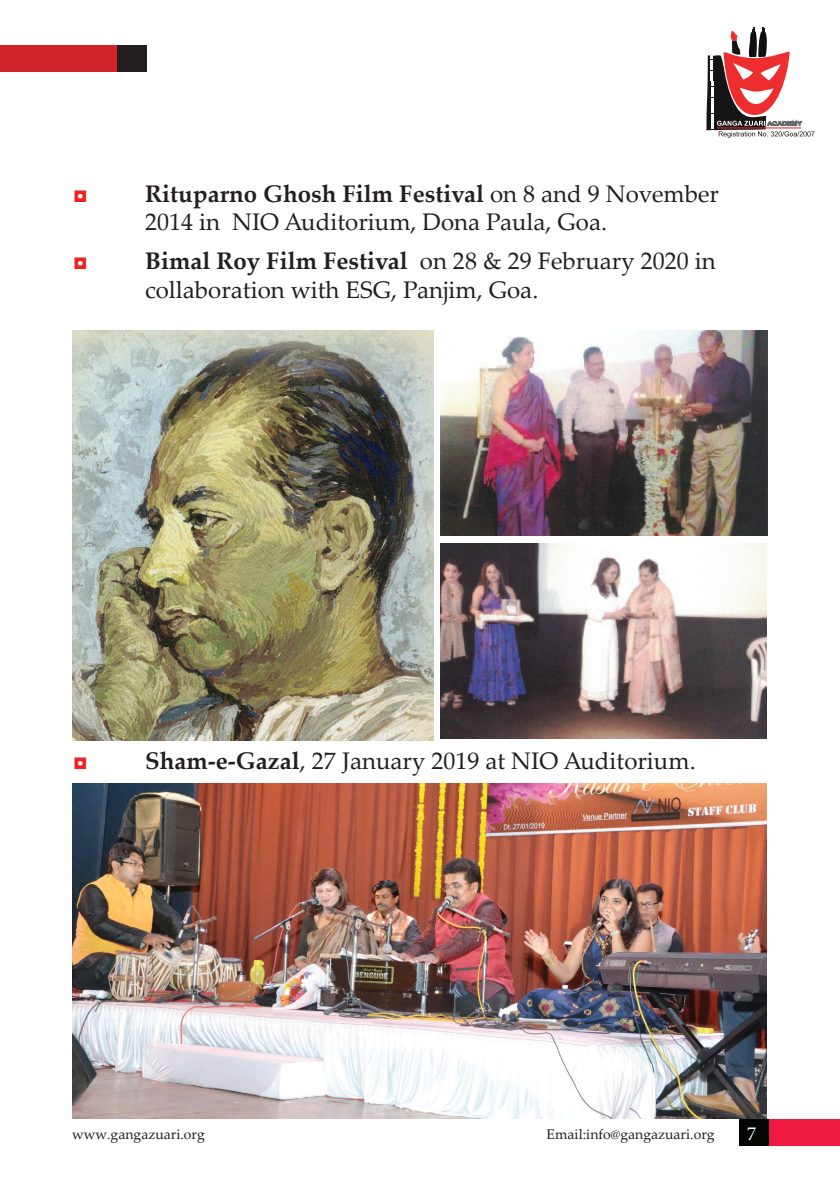
<style>
.page{position:relative;width:840px;height:1191px;background:#fff}
.page>*{position:absolute;margin:0;border:0;box-sizing:border-box;transform-origin:0 0}
.t1{font:24px/28.8px "Palatino Linotype";color:#231f20}
.t2{font:24px "Arial";color:#ee2123}
.t3{font:20px "Minion Pro";color:#fff}
.t4{font:14px "Palatino Linotype";color:#231f20}
.s1{font-weight:700}
</style>
<div class="page">
<div style="left:768px;top:1119px;width:71px;height:27px;background:#ed1941"></div>
<div style="left:738px;top:1119px;width:30px;height:27px;background:#040503"></div>
<div style="left:0;top:45px;width:117px;height:27px;background:#d1232a"></div>
<div style="left:117px;top:45px;width:30px;height:27px;background:#231f20"></div>
<svg style="left:706px;top:27px;width:108px;height:111px"></svg>
<hr style="left:716px;top:127px;width:84px;height:1px;background:#ea232b">
<img style="left:72px;top:331px;width:361px;height:409px">
<img style="left:72px;top:783px;width:694px;height:336px">
<img style="left:440px;top:331px;width:327px;height:204px">
<img style="left:440px;top:543px;width:326px;height:195px">
<p class="t2" style="left:73px;top:177px;width:16px">◘</p>
<p class="t1" style="left:145px;top:178px;width:575px"><span class="s1">Rituparno Ghosh Film Festival</span> on 8 and 9 November<br>2014 in NIO Auditorium, Dona Paula, Goa.</p>
<p class="t2" style="left:73px;top:244px;width:16px">◘</p>
<p class="t1" style="left:145px;top:245px;width:572px"><span class="s1">Bimal Roy Film Festival</span> on 28 &amp; 29 February 2020 in collaboration with ESG, Panjim, Goa.</p>
<p class="t2" style="left:73px;top:744px;width:16px">◘</p>
<p class="t1" style="left:145px;top:745px;width:551px"><span class="s1">Sham-e-Gazal</span>, 27 January 2019 at NIO Auditorium.</p>
<p class="t4" style="left:72px;top:1123px;width:134px">www.gangazuari.org</p>
<p class="t4" style="left:546px;top:1124px;width:169px">Email:info@gangazuari.org</p>
<p class="t3" style="left:746px;top:1120px;width:11px">7</p>
</div>
